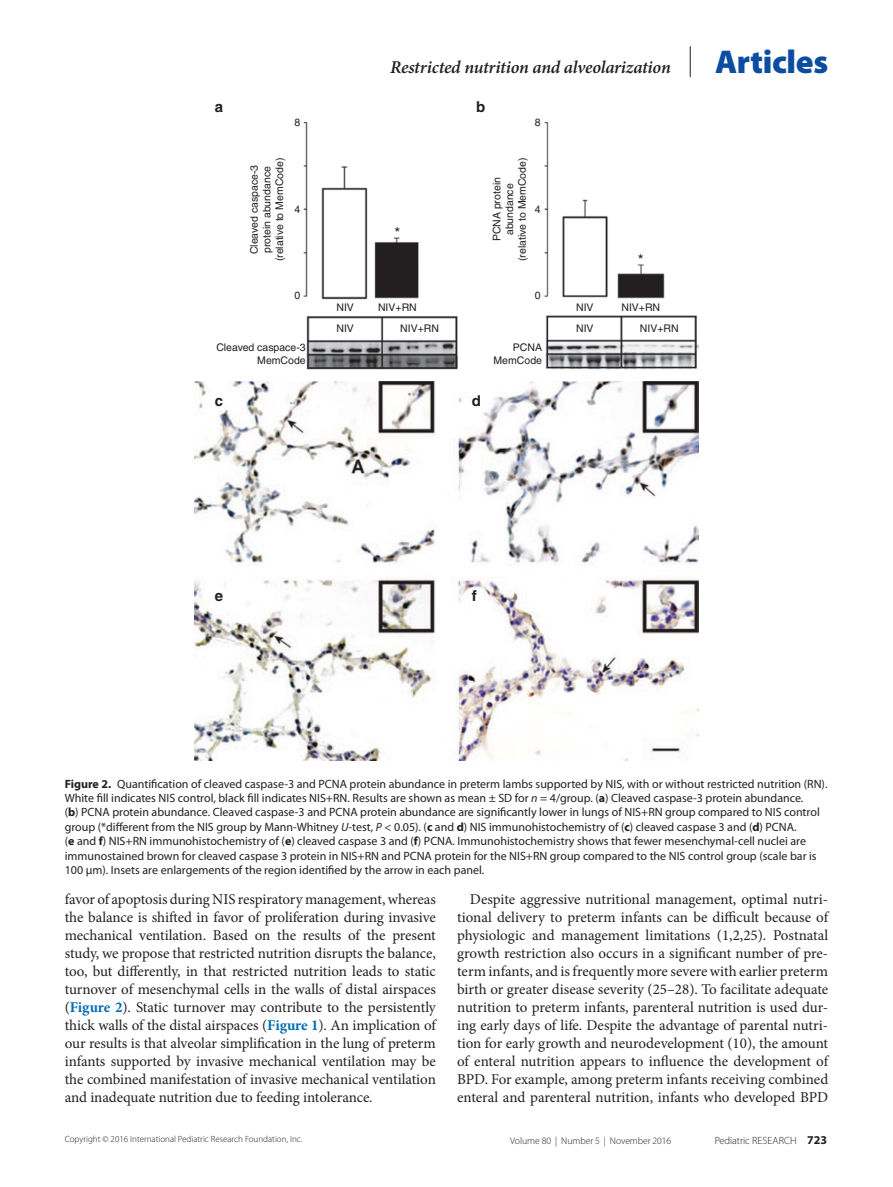
<style>
.page{position:relative;width:893px;height:1187px;background:#fff}
.page>*{position:absolute;margin:0;border:0;box-sizing:border-box;transform-origin:0 0}
.t1{font:900 33px "Myriad Pro";letter-spacing:-.01em;color:#0d4da1}
.t2{font:italic 600 18px "Minion Pro";letter-spacing:-.01em;color:#231f20}
.t3{font:15px/18px "Minion Pro";letter-spacing:-.005em;color:#231f20;text-align:justify}
.t4{font:700 15px "Helvetica";color:#231f20}
.t5{font:15px "Helvetica";color:#231f20}
.t6{font:12px/14.4px "Myriad Pro";color:#231f20}
.t7{font:700 12px "Myriad Pro";color:#231f20}
.t8{font:10.5px/12.6px "Helvetica";color:#231f20;text-align:center}
.t9{font:300 10.5px "Myriad Pro";letter-spacing:-.01em;color:#231f20}
.t10{font:300 9.75px "Myriad Pro";letter-spacing:-.01em;color:#231f20}
.t11{font:300 9px "Myriad Pro";color:#231f20}
.s1{font-weight:700}
.s2{font-style:italic}
.s3{font-weight:700;color:#006cb3}
.s4{font-weight:300;font-size:10.5px}
</style>
<div class="page">
<hr style="left:690px;top:46px;width:1px;height:31px;background:#231f20">
<img style="left:304px;top:122px;width:395px;height:247px">
<img style="left:194px;top:381px;width:504px;height:379px">
<p class="t2" style="left:390px;top:55px;width:282px">Restricted nutrition and alveolarization</p>
<h1 class="t1" style="left:715px;top:44px;width:115px">Articles</h1>
<p class="t4" style="left:215px;top:98px;width:10px">a</p>
<p class="t4" style="left:476px;top:98px;width:11px">b</p>
<p class="t8" style="left:295px;top:116px;width:7px">8</p>
<p class="t8" style="left:535px;top:116px;width:7px">8</p>
<p class="t8" style="left:248px;top:261px;width:105px;rotate:-90deg">Cleaved caspace-3 protein abundance (relative to MemCode)</p>
<p class="t8" style="left:295px;top:203px;width:7px">4</p>
<p class="t8" style="left:295px;top:289px;width:7px">0</p>
<p class="t5" style="left:395px;top:224px;width:7px">*</p>
<p class="t8" style="left:336px;top:301px;width:19px">NIV</p>
<p class="t8" style="left:336px;top:322px;width:19px">NIV</p>
<p class="t8" style="left:378px;top:301px;width:40px">NIV+RN</p>
<p class="t8" style="left:400px;top:322px;width:40px">NIV+RN</p>
<p class="t8" style="left:490px;top:261px;width:105px;rotate:-90deg">PCNA protein abundance<br>(relative to MemCode)</p>
<p class="t8" style="left:535px;top:203px;width:7px">4</p>
<p class="t8" style="left:535px;top:289px;width:7px">0</p>
<p class="t8" style="left:216px;top:341px;width:91px;text-align:right">Cleaved caspace-3<br>MemCode</p>
<p class="t8" style="left:494px;top:341px;width:50px;text-align:right">PCNA<br>MemCode</p>
<p class="t4" style="left:215px;top:391px;width:10px">c</p>
<p class="t4" style="left:472px;top:391px;width:11px">d</p>
<p class="t5" style="left:638px;top:251px;width:7px">*</p>
<p class="t8" style="left:576px;top:301px;width:19px">NIV</p>
<p class="t8" style="left:621px;top:301px;width:40px">NIV+RN</p>
<p class="t8" style="left:576px;top:322px;width:19px">NIV</p>
<p class="t8" style="left:640px;top:322px;width:40px">NIV+RN</p>
<p class="t4" style="left:215px;top:586px;width:10px">e</p>
<p class="t4" style="left:472px;top:586px;width:6px">f</p>
<p class="t6" style="left:65px;top:776px;width:764px"><span class="s1">Figure 2.</span> Quantification of cleaved caspase-3 and PCNA protein abundance in preterm lambs supported by NIS, with or without restricted nutrition (RN).<br>White fill indicates NIS control, black fill indicates NIS+RN. Results are shown as mean ± SD for <span class="s2">n</span> = 4/group. (<span class="s1">a</span>) Cleaved caspase-3 protein abundance.<br>(<span class="s1">b</span>) PCNA protein abundance. Cleaved caspase-3 and PCNA protein abundance are significantly lower in lungs of NIS+RN group compared to NIS control group (*different from the NIS group by Mann-Whitney <span class="s2">U</span>-test, <span class="s2">P</span> &lt; 0.05). (<span class="s1">c</span> and <span class="s1">d</span>) NIS immunohistochemistry of (<span class="s1">c</span>) cleaved caspase 3 and (<span class="s1">d</span>) PCNA.<br>(<span class="s1">e</span> and <span class="s1">f</span>) NIS+RN immunohistochemistry of (<span class="s1">e</span>) cleaved caspase 3 and (<span class="s1">f</span>) PCNA. Immunohistochemistry shows that fewer mesenchymal-cell nuclei are immunostained brown for cleaved caspase 3 protein in NIS+RN and PCNA protein for the NIS+RN group compared to the NIS control group (scale bar is 100 μm). Insets are enlargements of the region identified by the arrow in each panel.</p>
<p class="t3" style="left:65px;top:890px;width:373px">favor of apoptosis during NIS respiratory management, whereas the balance is shifted in favor of proliferation during invasive mechanical ventilation. Based on the results of the present study, we propose that restricted nutrition disrupts the balance, too, but differently, in that restricted nutrition leads to static turnover of mesenchymal cells in the walls of distal airspaces (<span class="s3">Figure 2</span>). Static turnover may contribute to the persistently thick walls of the distal airspaces (<span class="s3">Figure 1</span>). An implication of our results is that alveolar simplification in the lung of preterm infants supported by invasive mechanical ventilation may be the combined manifestation of invasive mechanical ventilation and inadequate nutrition due to feeding intolerance.</p>
<p class="t3" style="left:457px;top:890px;width:373px;text-indent:13px">Despite aggressive nutritional management, optimal nutri&shy;tional delivery to preterm infants can be difficult because of physiologic and management limitations (1,2,25). Postnatal growth restriction also occurs in a significant number of pre&shy;term infants, and is frequently more severe with earlier preterm birth or greater disease severity (25–28). To facilitate adequate nutrition to preterm infants, parenteral nutrition is used dur&shy;ing early days of life. Despite the advantage of parental nutri&shy;tion for early growth and neurodevelopment (10), the amount of enteral nutrition appears to influence the development of BPD. For example, among preterm infants receiving combined enteral and parenteral nutrition, infants who developed BPD</p>
<p class="t11" style="left:65px;top:1134px;width:239px">Copyright © 2016 International Pediatric Research Foundation, Inc.</p>
<p class="t10" style="left:510px;top:1135px;width:163px">Volume 80 | Number 5 | November 2016</p>
<p class="t9" style="left:715px;top:1135px;width:50px">Pediatric Researc</p>
<p class="t7" style="left:790px;top:1132px;width:38px"><span class="s4">h</span> 723</p>
</div>
